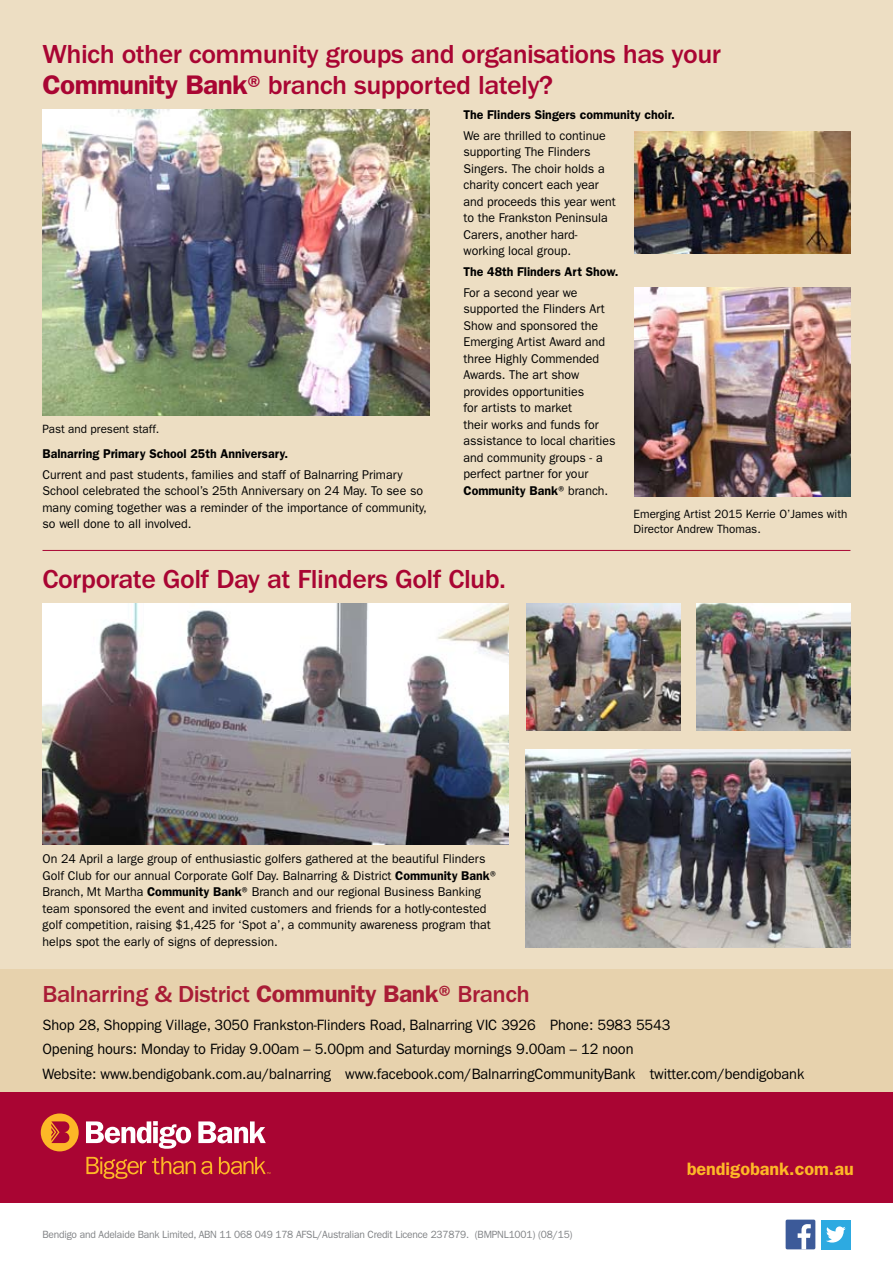
<style>
.page{position:relative;width:893px;height:1263px;background:#fff}
.page>*{position:absolute;margin:0;border:0;box-sizing:border-box;transform-origin:0 0}
.t1{font:500 27px/31.5px "Franklin Gothic";letter-spacing:-.02em;color:#a90533}
.t2{font:500 24px "Franklin Gothic";letter-spacing:-.02em;color:#a91d36}
.t3{font:600 18px "Franklin Gothic";color:#fdb827}
.t4{font:15px/23.7px "Franklin Gothic";letter-spacing:-.01em;color:#000}
.t5{font:12.75px/16.5px "Franklin Gothic";color:#000}
.t6{font:600 12.75px "Franklin Gothic";color:#000}
.t7{font:12px/15px "Franklin Gothic";color:#000}
.t8{font:10.5px "Franklin Gothic";letter-spacing:-.02em;color:#808285}
.s1{font-weight:600}
</style>
<div class="page">
<div style="left:0;top:0;width:893px;height:1116px;background:#eddec3"></div>
<div style="left:0;top:969px;width:893px;height:128px;background:#e7d2ad"></div>
<div style="left:786px;top:1219px;width:29px;height:30px;background:#3c5a99;border-radius:2px"></div>
<svg style="left:798px;top:1224px;width:13px;height:25px"></svg>
<div style="left:821px;top:1219px;width:30px;height:30px;background:#2daae1"></div>
<svg style="left:826px;top:1226px;width:20px;height:16px"></svg>
<div style="left:0;top:1092px;width:893px;height:111px;background:#a90533"></div>
<div style="left:41px;top:1113px;width:38px;height:38px;background:#fdb827;border-radius:50%"></div>
<svg style="left:51px;top:1121px;width:18px;height:22px"></svg>
<svg style="left:86px;top:1121px;width:105px;height:28px"></svg>
<svg style="left:198px;top:1121px;width:68px;height:22px"></svg>
<svg style="left:86px;top:1157px;width:60px;height:22px"></svg>
<svg style="left:152px;top:1157px;width:60px;height:17px"></svg>
<svg style="left:219px;top:1157px;width:51px;height:17px"></svg>
<hr style="left:43px;top:550px;width:807px;height:1px;background:#a90533">
<img style="left:43px;top:110px;width:386px;height:305px">
<img style="left:634px;top:132px;width:216px;height:122px">
<img style="left:634px;top:287px;width:216px;height:209px">
<img style="left:526px;top:750px;width:324px;height:198px">
<img style="left:527px;top:604px;width:153px;height:127px">
<img style="left:697px;top:604px;width:153px;height:127px">
<img style="left:43px;top:604px;width:466px;height:241px">
<h1 class="t1" style="left:43px;top:38px;width:680px">Which other community groups and organisations has your<br><span class="s1">Community Bank</span>® branch supported lately?</h1>
<p class="t6" style="left:463px;top:107px;width:213px">The Flinders Singers community choir.</p>
<p class="t5" style="left:463px;top:127px;width:154px">We are thrilled to continue supporting The Flinders<br>Singers. The choir holds a charity concert each year and proceeds this year went to the Frankston Peninsula<br>Carers, another hard&shy;working local group.</p>
<p class="t6" style="left:463px;top:264px;width:157px">The 48th Flinders Art Show.</p>
<p class="t5" style="left:463px;top:284px;width:154px">For a second year we supported the Flinders Art<br>Show and sponsored the<br>Emerging Artist Award and three Highly Commended<br>Awards. The art show provides opportunities<br>for artists to market<br>their works and funds for assistance to local charities and community groups - a perfect partner for your<br><span class="s1">Community Bank</span>® branch.</p>
<p class="t7" style="left:634px;top:506px;width:215px">Emerging Artist 2015 Kerrie O’James with<br>Director Andrew Thomas.</p>
<h1 class="t1" style="left:43px;top:564px;width:465px">Corporate Golf Day at Flinders Golf Club.</h1>
<p class="t7" style="left:43px;top:421px;width:118px">Past and present staff.</p>
<p class="t6" style="left:43px;top:446px;width:247px">Balnarring Primary School 25th Anniversary.</p>
<p class="t5" style="left:43px;top:466px;width:386px">Current and past students, families and staff of Balnarring Primary School celebrated the school’s 25th Anniversary on 24 May. To see so many coming together was a reminder of the importance of community, so well done to all involved.</p>
<p class="t5" style="left:43px;top:851px;width:458px">On 24 April a large group of enthusiastic golfers gathered at the beautiful Flinders Golf Club for our annual Corporate Golf Day. Balnarring &amp; District <span class="s1">Community Bank</span>® Branch, Mt Martha <span class="s1">Community Bank</span>® Branch and our regional Business Banking team sponsored the event and invited customers and friends for a hotly-contested golf competition, raising $1,425 for ‘Spot a’, a community awareness program that helps spot the early of signs of depression.</p>
<h2 class="t2" style="left:43px;top:981px;width:489px">Balnarring &amp; District <span class="s1">Community Bank®</span> Branch</h2>
<p class="t4" style="left:43px;top:1014px;width:629px">Shop 28, Shopping Village, 3050 Frankston-Flinders Road, Balnarring VIC 3926 Phone: 5983 5543<br>Opening hours: Monday to Friday 9.00am – 5.00pm and Saturday mornings 9.00am – 12 noon</p>
<p class="t4" style="left:43px;top:1062px;width:763px">Website: www.bendigobank.com.au/balnarring www.facebook.com/BalnarringCommunityBank twitter.com/bendigobank</p>
<p class="t8" style="left:43px;top:1229px;width:532px">Bendigo and Adelaide Bank Limited, ABN 11 068 049 178 AFSL/Australian Credit Licence 237879. (BMPNL1001) (08/15)</p>
<h3 class="t3" style="left:687px;top:1158px;width:169px">bendigobank.com.au</h3>
</div>
